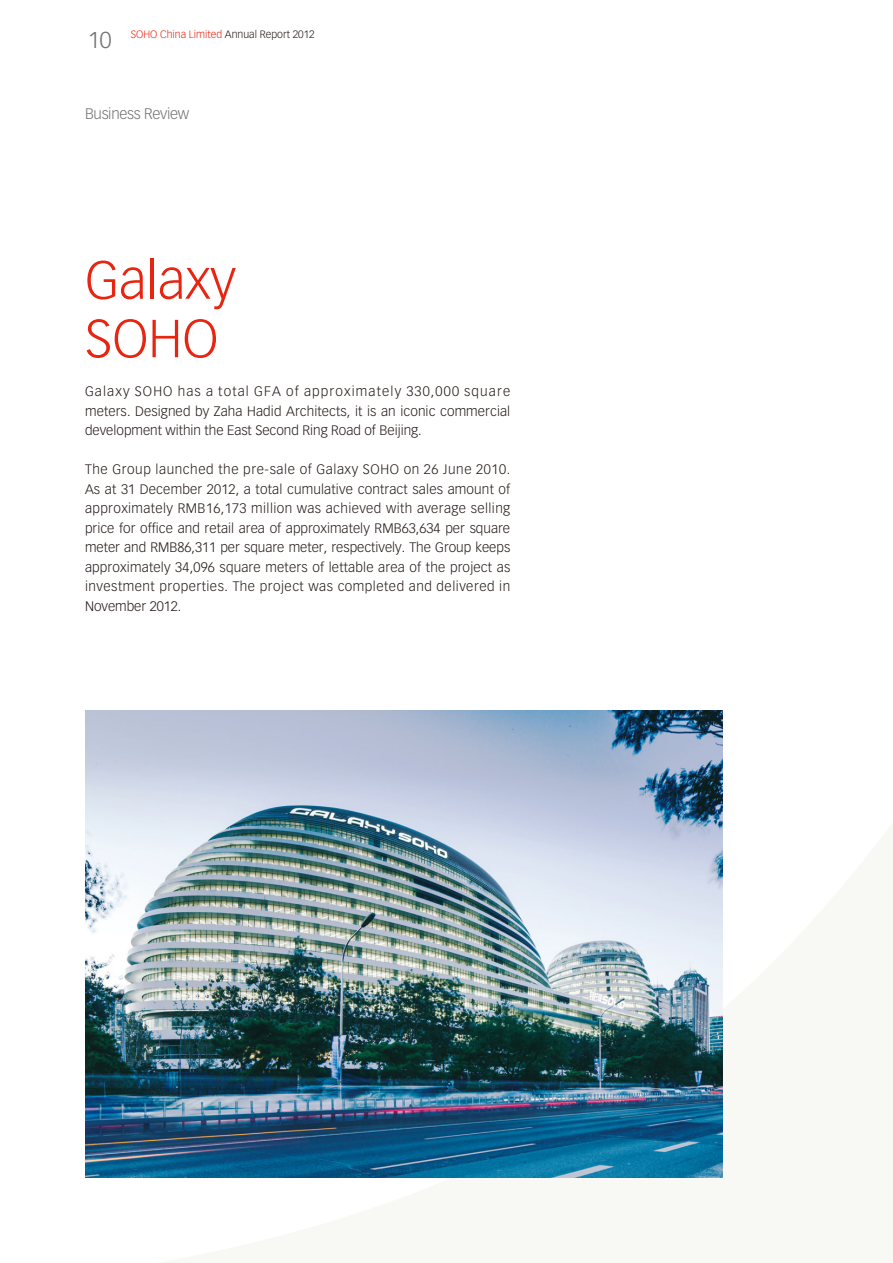
<style>
.page{position:relative;width:893px;height:1263px;background:#fff}
.page>*{position:absolute;margin:0;border:0;box-sizing:border-box;transform-origin:0 0}
.t1{font:300 52.5px/58.5px "Vectora LT Std";color:#e72511}
.t2{font:300 15px "Vectora LT Std";letter-spacing:-.02em;color:#717171}
.t3{font:300 13.5px/19.5px "Vectora LT Std";color:#231916;text-align:justify}
.t4{font:300 10.5px "Vectora LT Std";color:#e72511}
.s1{font-size:22.5px;color:#717171}
.s2{color:#231916}
</style>
<div class="page">
<svg style="left:161px;top:824px;width:731px;height:439px;fill:#f8f9f4"></svg>
<svg style="left:892px;top:823px;width:1px;height:440px"></svg>
<img style="left:85px;top:710px;width:638px;height:468px">
<p class="t4" style="left:88px;top:30px;width:228px"><span class="s1">10</span> SOHO China Limited <span class="s2">Annual Report 2012</span></p>
<p class="t2" style="left:85px;top:106px;width:106px">Business Review</p>
<p class="t1" style="left:85px;top:254px;width:152px">Galaxy<br>SOHO</p>
<p class="t3" style="left:85px;top:382px;width:427px">Galaxy SOHO has a total GFA of approximately 330,000 square meters. Designed by Zaha Hadid Architects, it is an iconic commercial development within the East Second Ring Road of Beijing.</p>
<p class="t3" style="left:85px;top:460px;width:427px">The Group launched the pre-sale of Galaxy SOHO on 26 June 2010.<br>As at 31 December 2012, a total cumulative contract sales amount of approximately RMB16,173 million was achieved with average selling price for office and retail area of approximately RMB63,634 per square meter and RMB86,311 per square meter, respectively. The Group keeps approximately 34,096 square meters of lettable area of the project as investment properties. The project was completed and delivered in November 2012.</p>
</div>
